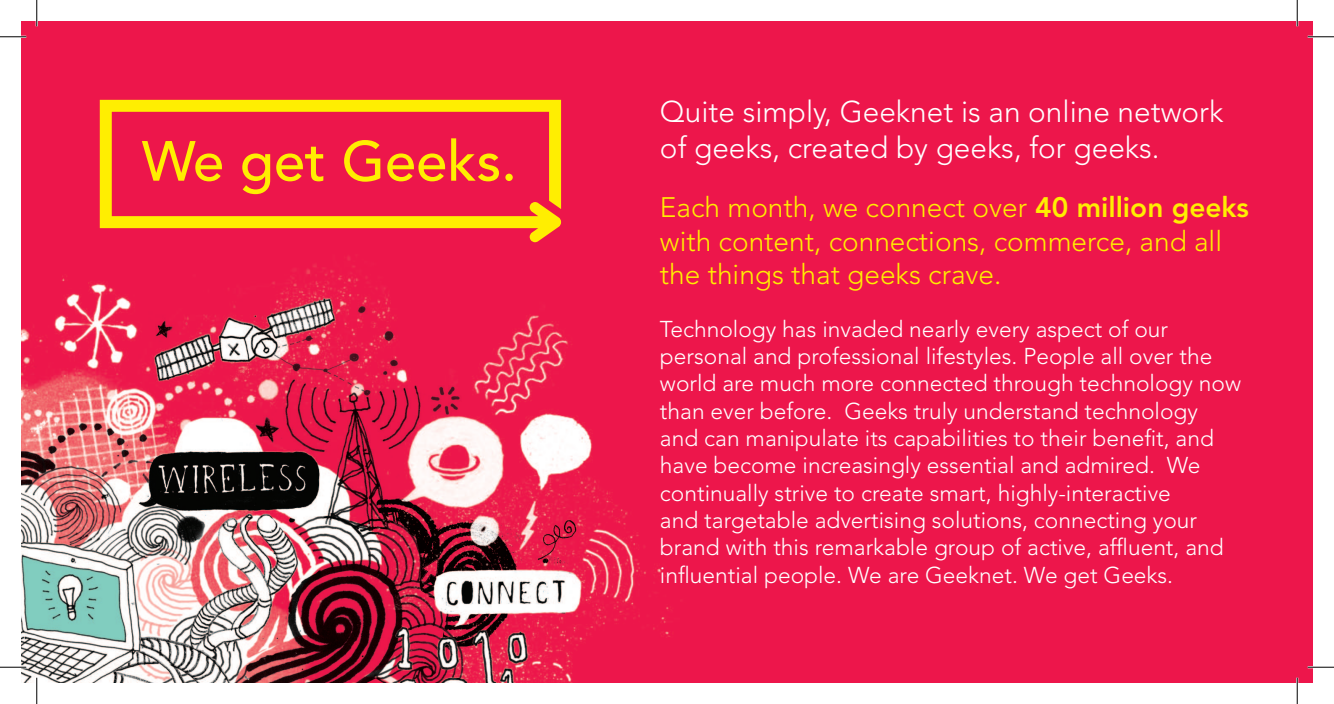
<style>
.page{position:relative;width:1334px;height:704px;background:#fff}
.page>*{position:absolute;margin:0;border:0;box-sizing:border-box;transform-origin:0 0}
.t1{font:500 56px "Avenir LT Std";color:#ffee01}
.t2{font:300 29.75px/35.7px "Avenir LT Std";color:#fff}
.t3{font:300 28px/33.6px "Avenir LT Std";color:#ffee01}
.t4{font:300 22.75px/27.3px "Avenir LT Std";color:#fff}
.s1{font-weight:800}
</style>
<div class="page">
<div style="left:21px;top:21px;width:1291px;height:661px;background:#ed164b"></div>
<img style="left:21px;top:99px;width:649px;height:583px">
<svg style="left:100px;top:100px;width:461px;height:142px"></svg>
<hr style="left:0;top:36px;width:26px;height:2px;background:#fff">
<hr style="left:1307px;top:36px;width:27px;height:2px;background:#fff">
<hr style="left:0;top:666px;width:26px;height:2px;background:#fff">
<hr style="left:1307px;top:666px;width:27px;height:2px;background:#fff">
<hr style="left:36px;top:0;width:2px;height:26px;background:#fff">
<hr style="left:36px;top:677px;width:2px;height:27px;background:#fff">
<hr style="left:1296px;top:0;width:2px;height:26px;background:#fff">
<hr style="left:1296px;top:677px;width:2px;height:27px;background:#fff">
<svg style="left:0;top:36px;width:26px;height:1px"></svg>
<svg style="left:1307px;top:36px;width:27px;height:1px"></svg>
<svg style="left:0;top:666px;width:26px;height:1px"></svg>
<svg style="left:1307px;top:666px;width:27px;height:1px"></svg>
<svg style="left:36px;top:0;width:1px;height:26px"></svg>
<svg style="left:36px;top:677px;width:1px;height:27px"></svg>
<svg style="left:1296px;top:0;width:1px;height:26px"></svg>
<svg style="left:1296px;top:677px;width:1px;height:27px"></svg>
<h1 class="t1" style="left:142px;top:129px;width:376px">We get Geeks.</h1>
<h2 class="t2" style="left:660px;top:94px;width:565px">Quite simply, Geeknet is an online network of geeks, created by geeks, for geeks.</h2>
<p class="t3" style="left:660px;top:190px;width:590px">Each month, we connect over <span class="s1">40 million geeks </span>with content, connections, commerce, and all the things that geeks crave.</p>
<p class="t4" style="left:660px;top:315px;width:582px">Technology has invaded nearly every aspect of our personal and professional lifestyles. People all over the world are much more connected through technology now than ever before. Geeks truly understand technology and can manipulate its capabilities to their benefit, and have become increasingly essential and admired. We continually strive to create smart, highly-interactive<br>and targetable advertising solutions, connecting your brand with this remarkable group of active, affluent, and influential people. We are Geeknet. We get Geeks.</p>
</div>
